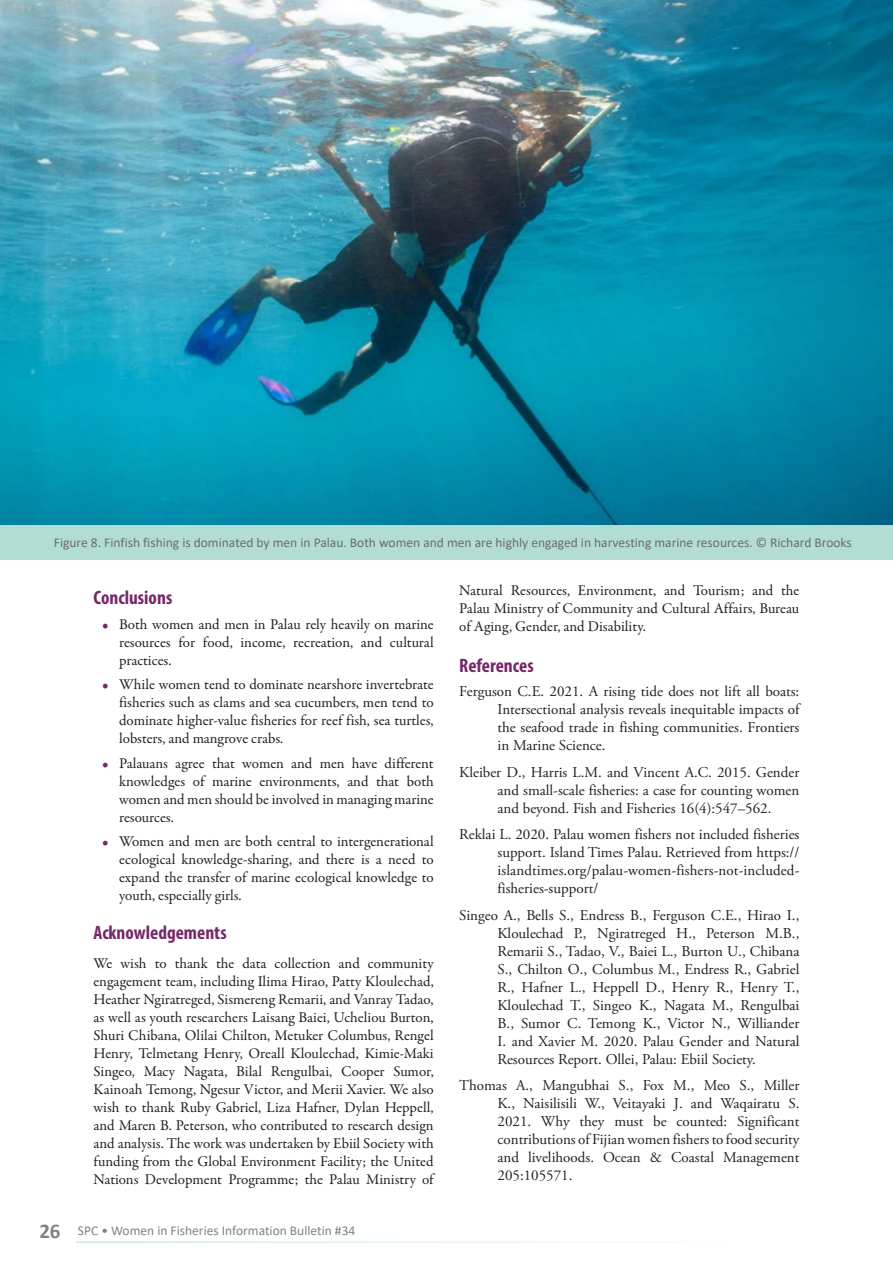
<style>
.page{position:relative;width:893px;height:1263px;background:#fff}
.page>*{position:absolute;margin:0;border:0;box-sizing:border-box;transform-origin:0 0}
.t1{font:700 condensed 19.5px "Myriad Pro";color:#752967}
.t2{font:15px/18px "Garamond Premr Pro";color:#231f20;text-align:justify}
.t3{font:15px/18px "Adobe Garamond Pro";color:#231f20;text-align:justify}
.t4{font:13.5px "Calibri";color:#6c6d70}
.t5{font:13.5px "Calibri";color:#808285}
.s1{color:#752967}
.s2{font-weight:700;font-size:21px}
</style>
<div class="page">
<img style="left:0;top:0;width:893px;height:525px">
<div style="left:0;top:525px;width:893px;height:34px;background:#b1ddd3"></div>
<p class="t4" style="left:54px;top:533px;width:799px">Figure 8. Finfish fishing is dominated by men in Palau. Both women and men are highly engaged in harvesting marine resources. © Richard Brooks</p>
<h1 class="t1" style="left:94px;top:586px;width:80px">Conclusions</h1>
<p class="t2" style="left:119px;top:616px;width:316px;text-indent:-17px"><span class="s1">•</span> Both women and men in Palau rely heavily on marine resources for food, income, recreation, and cultural practices.</p>
<p class="t2" style="left:119px;top:676px;width:316px;text-indent:-17px"><span class="s1">•</span> While women tend to dominate nearshore invertebrate fisheries such as clams and sea cucumbers, men tend to dominate higher-value fisheries for reef fish, sea turtles, lobsters, and mangrove crabs.</p>
<p class="t2" style="left:119px;top:754px;width:316px;text-indent:-17px"><span class="s1">•</span> Palauans agree that women and men have different knowledges of marine environments, and that both women and men should be involved in managing marine resources.</p>
<p class="t2" style="left:119px;top:833px;width:316px;text-indent:-17px"><span class="s1">•</span> Women and men are both central to intergenerational ecological knowledge-sharing, and there is a need to expand the transfer of marine ecological knowledge to youth, especially girls.</p>
<h1 class="t1" style="left:94px;top:920px;width:135px">Acknowledgements</h1>
<p class="t2" style="left:94px;top:955px;width:342px">We wish to thank the data collection and community engagement team, including Ilima Hirao, Patty Kloulechad, Heather Ngiratreged, Sismereng Remarii, and Vanray Tadao, as well as youth researchers Laisang Baiei, Ucheliou Burton, Shuri Chibana, Olilai Chilton, Metuker Columbus, Rengel Henry, Telmetang Henry, Oreall Kloulechad, Kimie-Maki Singeo, Macy Nagata, Bilal Rengulbai, Cooper Sumor, Kainoah Temong, Ngesur Victor, and Merii Xavier. We also wish to thank Ruby Gabriel, Liza Hafner, Dylan Heppell, and Maren B. Peterson, who contributed to research design and analysis. The work was undertaken by Ebiil Society with funding from the Global Environment Facility; the United Nations Development Programme; the Palau Ministry of</p>
<p class="t5" style="left:39px;top:1221px;width:318px"><span class="s2">26</span> SPC • Women in Fisheries Information Bulletin #34</p>
<p class="t2" style="left:459px;top:581px;width:342px">Natural Resources, Environment, and Tourism; and the Palau Ministry of Community and Cultural Affairs, Bureau of Aging, Gender, and Disability.</p>
<h1 class="t1" style="left:459px;top:653px;width:76px">References</h1>
<p class="t3" style="left:497px;top:683px;width:303px;text-indent:-38px">Ferguson C.E. 2021. A rising tide does not lift all boats:<br>Intersectional analysis reveals inequitable impacts of the seafood trade in fishing communities. Frontiers in Marine Science.</p>
<p class="t3" style="left:497px;top:764px;width:303px;text-indent:-38px">Kleiber D., Harris L.M. and Vincent A.C. 2015. Gender and small‐scale fisheries: a case for counting women and beyond. Fish and Fisheries 16(4):547–562.</p>
<p class="t3" style="left:497px;top:826px;width:303px;text-indent:-38px">Reklai L. 2020. Palau women fishers not included fisheries support. Island Times Palau. Retrieved from https:// islandtimes.org/palau-women-fishers-not-included&shy;fisheries-support/</p>
<p class="t3" style="left:497px;top:907px;width:303px;text-indent:-38px">Singeo A., Bells S., Endress B., Ferguson C.E., Hirao I., Kloulechad P., Ngiratreged H., Peterson M.B., Remarii S., Tadao, V., Baiei L., Burton U., Chibana S., Chilton O., Columbus M., Endress R., Gabriel R., Hafner L., Heppell D., Henry R., Henry T., Kloulechad T., Singeo K., Nagata M., Rengulbai B., Sumor C. Temong K., Victor N., Williander I. and Xavier M. 2020. Palau Gender and Natural Resources Report. Ollei, Palau: Ebiil Society.</p>
<p class="t3" style="left:497px;top:1077px;width:303px;text-indent:-38px">Thomas A., Mangubhai S., Fox M., Meo S., Miller K., Naisilisili W., Veitayaki J. and Waqairatu S.<br>2021. Why they must be counted: Significant contributions of Fijian women fishers to food security and livelihoods. Ocean &amp; Coastal Management 205:105571.</p>
</div>
